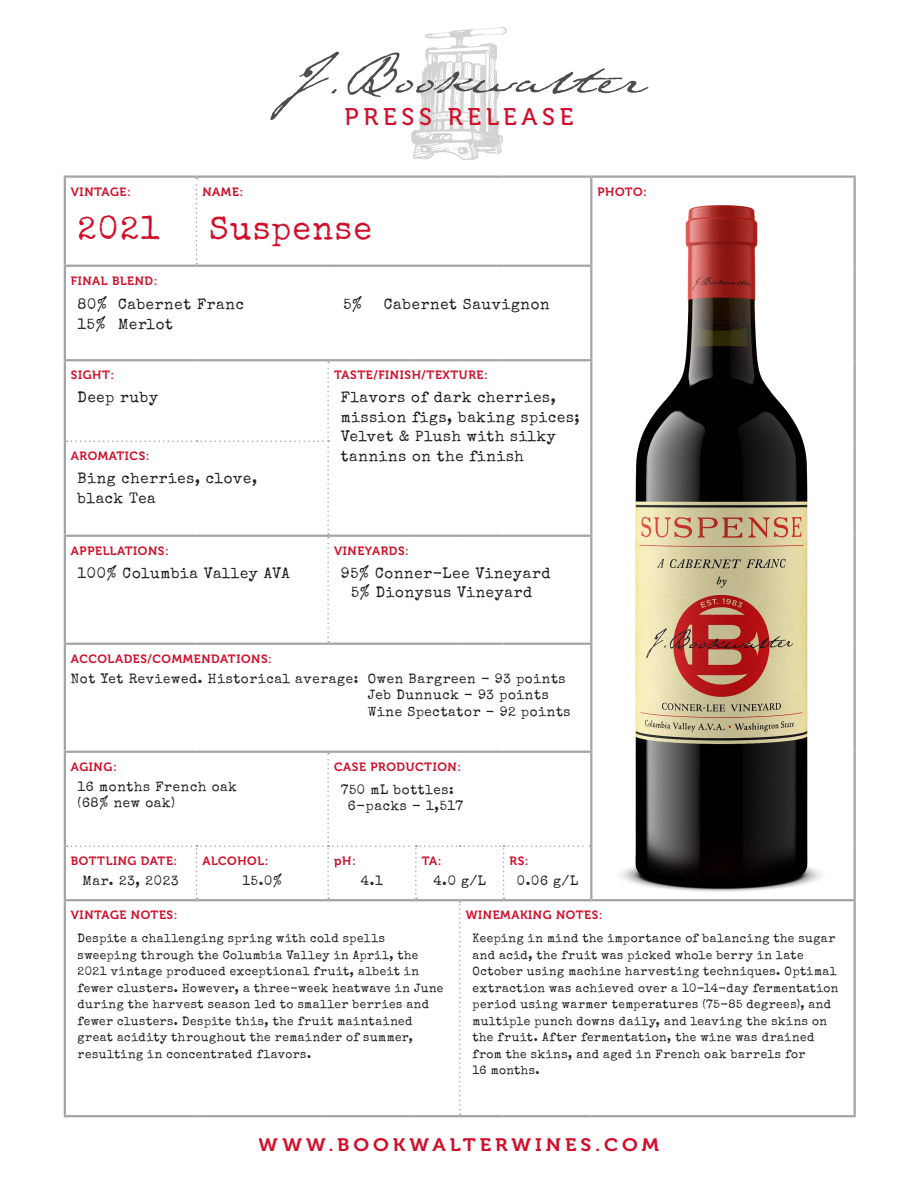
<style>
.page{position:relative;width:918px;height:1188px;background:#fff}
.page>*{position:absolute;margin:0;border:0;box-sizing:border-box;transform-origin:0 0}
.t1{font:33px "Special Elite";letter-spacing:.05em;color:#d10f2a}
.t2{font:24px "Museo 500";letter-spacing:.2em;color:#d10f2a}
.t3{font:18px "Museo 700";letter-spacing:.2em;color:#d10f2a;scale:1.1 1}
.t4{font:15px/19.5px "Special Elite";letter-spacing:.05em;color:#231f20}
.t5{font:13.5px/16.5px "Special Elite";letter-spacing:.05em;color:#231f20}
.t6{font:12px/16.5px "Special Elite";letter-spacing:.04em;color:#231f20}
.t7{font:12px "Museo 700";letter-spacing:.05em;color:#d10f2a}
</style>
<div class="page">
<svg style="left:67px;top:361px;width:262px;height:282px"></svg>
<svg style="left:67px;top:753px;width:523px;height:362px"></svg>
<svg style="left:196px;top:178px;width:1px;height:87px"></svg>
<hr style="left:64px;top:267px;width:2px;height:92px;background:#a3a4a8">
<hr style="left:64px;top:361px;width:2px;height:80px;background:#a3a4a8">
<hr style="left:64px;top:441px;width:2px;height:94px;background:#a3a4a8">
<hr style="left:64px;top:176px;width:132px;height:2px;background:#a3a4a8">
<hr style="left:64px;top:178px;width:2px;height:87px;background:#a3a4a8">
<hr style="left:196px;top:176px;width:132px;height:2px;background:#a3a4a8">
<hr style="left:328px;top:176px;width:88px;height:2px;background:#a3a4a8">
<hr style="left:416px;top:176px;width:44px;height:2px;background:#a3a4a8">
<hr style="left:460px;top:176px;width:44px;height:2px;background:#a3a4a8">
<hr style="left:504px;top:176px;width:87px;height:2px;background:#a3a4a8">
<hr style="left:64px;top:265px;width:132px;height:2px;background:#a3a4a8">
<hr style="left:196px;top:265px;width:132px;height:2px;background:#a3a4a8">
<hr style="left:328px;top:265px;width:88px;height:2px;background:#a3a4a8">
<hr style="left:416px;top:265px;width:44px;height:2px;background:#a3a4a8">
<hr style="left:460px;top:265px;width:44px;height:2px;background:#a3a4a8">
<hr style="left:504px;top:265px;width:88px;height:2px;background:#a3a4a8">
<hr style="left:64px;top:359px;width:132px;height:2px;background:#a3a4a8">
<hr style="left:196px;top:359px;width:132px;height:2px;background:#a3a4a8">
<hr style="left:328px;top:359px;width:88px;height:2px;background:#a3a4a8">
<hr style="left:416px;top:359px;width:44px;height:2px;background:#a3a4a8">
<hr style="left:460px;top:359px;width:44px;height:2px;background:#a3a4a8">
<hr style="left:504px;top:359px;width:88px;height:2px;background:#a3a4a8">
<hr style="left:64px;top:535px;width:132px;height:2px;background:#a3a4a8">
<hr style="left:64px;top:537px;width:2px;height:106px;background:#a3a4a8">
<hr style="left:196px;top:535px;width:132px;height:2px;background:#a3a4a8">
<hr style="left:328px;top:535px;width:88px;height:2px;background:#a3a4a8">
<hr style="left:416px;top:535px;width:44px;height:2px;background:#a3a4a8">
<hr style="left:460px;top:535px;width:44px;height:2px;background:#a3a4a8">
<hr style="left:504px;top:535px;width:88px;height:2px;background:#a3a4a8">
<hr style="left:64px;top:645px;width:2px;height:106px;background:#a3a4a8">
<hr style="left:64px;top:751px;width:132px;height:2px;background:#a3a4a8">
<hr style="left:64px;top:753px;width:2px;height:93px;background:#a3a4a8">
<hr style="left:196px;top:751px;width:132px;height:2px;background:#a3a4a8">
<hr style="left:328px;top:751px;width:88px;height:2px;background:#a3a4a8">
<hr style="left:416px;top:751px;width:44px;height:2px;background:#a3a4a8">
<hr style="left:460px;top:751px;width:44px;height:2px;background:#a3a4a8">
<hr style="left:504px;top:751px;width:88px;height:2px;background:#a3a4a8">
<hr style="left:64px;top:846px;width:2px;height:53px;background:#a3a4a8">
<hr style="left:64px;top:899px;width:132px;height:2px;background:#a3a4a8">
<hr style="left:64px;top:901px;width:2px;height:214px;background:#a3a4a8">
<hr style="left:196px;top:899px;width:132px;height:2px;background:#a3a4a8">
<hr style="left:328px;top:899px;width:88px;height:2px;background:#a3a4a8">
<hr style="left:416px;top:899px;width:44px;height:2px;background:#a3a4a8">
<hr style="left:460px;top:899px;width:44px;height:2px;background:#a3a4a8">
<hr style="left:504px;top:899px;width:87px;height:2px;background:#a3a4a8">
<hr style="left:854px;top:901px;width:2px;height:214px;background:#a3a4a8">
<hr style="left:64px;top:1115px;width:132px;height:2px;background:#a3a4a8">
<hr style="left:196px;top:1115px;width:132px;height:2px;background:#a3a4a8">
<hr style="left:328px;top:1115px;width:88px;height:2px;background:#a3a4a8">
<hr style="left:416px;top:1115px;width:44px;height:2px;background:#a3a4a8">
<hr style="left:460px;top:1115px;width:44px;height:2px;background:#a3a4a8">
<hr style="left:504px;top:1115px;width:87px;height:2px;background:#a3a4a8">
<hr style="left:591px;top:1115px;width:265px;height:2px;background:#a3a4a8">
<hr style="left:591px;top:176px;width:265px;height:2px;background:#a3a4a8">
<hr style="left:590px;top:178px;width:2px;height:87px;background:#a3a4a8">
<hr style="left:854px;top:178px;width:2px;height:88px;background:#a3a4a8">
<hr style="left:590px;top:267px;width:2px;height:92px;background:#a3a4a8">
<hr style="left:854px;top:266px;width:2px;height:94px;background:#a3a4a8">
<hr style="left:590px;top:361px;width:2px;height:80px;background:#a3a4a8">
<hr style="left:854px;top:360px;width:2px;height:81px;background:#a3a4a8">
<hr style="left:590px;top:441px;width:2px;height:94px;background:#a3a4a8">
<hr style="left:854px;top:441px;width:2px;height:95px;background:#a3a4a8">
<hr style="left:590px;top:537px;width:2px;height:106px;background:#a3a4a8">
<hr style="left:854px;top:536px;width:2px;height:108px;background:#a3a4a8">
<hr style="left:590px;top:645px;width:2px;height:106px;background:#a3a4a8">
<hr style="left:854px;top:644px;width:2px;height:108px;background:#a3a4a8">
<hr style="left:590px;top:753px;width:2px;height:93px;background:#a3a4a8">
<hr style="left:854px;top:752px;width:2px;height:94px;background:#a3a4a8">
<hr style="left:590px;top:846px;width:2px;height:53px;background:#a3a4a8">
<hr style="left:854px;top:846px;width:2px;height:53px;background:#a3a4a8">
<hr style="left:591px;top:899px;width:265px;height:2px;background:#a3a4a8">
<hr style="left:64px;top:643px;width:132px;height:2px;background:#a3a4a8">
<hr style="left:196px;top:643px;width:132px;height:2px;background:#a3a4a8">
<hr style="left:328px;top:643px;width:88px;height:2px;background:#a3a4a8">
<hr style="left:416px;top:643px;width:44px;height:2px;background:#a3a4a8">
<hr style="left:460px;top:643px;width:44px;height:2px;background:#a3a4a8">
<hr style="left:504px;top:643px;width:88px;height:2px;background:#a3a4a8">
<svg style="left:270px;top:52px;width:69px;height:68px"></svg>
<svg style="left:348px;top:27px;width:257px;height:133px"></svg>
<img style="left:596px;top:73px;width:253px;height:829px">
<p class="t2" style="left:344px;top:103px;width:231px">PRESS RELEASE</p>
<p class="t7" style="left:71px;top:185px;width:61px">VINTAGE:</p>
<p class="t1" style="left:78px;top:207px;width:83px">2021</p>
<p class="t7" style="left:202px;top:185px;width:42px">NAME:</p>
<p class="t1" style="left:209px;top:207px;width:164px">Suspense</p>
<p class="t7" style="left:71px;top:274px;width:88px">FINAL BLEND:</p>
<p class="t4" style="left:78px;top:295px;width:168px">80% Cabernet Franc</p>
<p class="t4" style="left:78px;top:314px;width:97px">15% Merlot</p>
<p class="t7" style="left:71px;top:369px;width:45px">SIGHT:</p>
<p class="t4" style="left:78px;top:388px;width:82px">Deep ruby</p>
<p class="t4" style="left:343px;top:295px;width:20px">5%</p>
<p class="t4" style="left:384px;top:295px;width:167px">Cabernet Sauvignon</p>
<p class="t7" style="left:334px;top:369px;width:155px">TASTE/FINISH/TEXTURE:</p>
<p class="t4" style="left:341px;top:388px;width:240px">Flavors of dark cherries, mission figs, baking spices;<br>Velvet &amp; Plush with silky</p>
<p class="t7" style="left:71px;top:450px;width:80px">AROMATICS:</p>
<p class="t4" style="left:341px;top:446px;width:185px">tannins on the finish</p>
<p class="t4" style="left:78px;top:469px;width:181px">Bing cherries, clove, black Tea</p>
<p class="t7" style="left:71px;top:544px;width:99px">APPELLATIONS:</p>
<p class="t4" style="left:78px;top:563px;width:214px">100% Columbia Valley AVA</p>
<p class="t7" style="left:334px;top:544px;width:76px">VINEYARDS:</p>
<p class="t4" style="left:341px;top:563px;width:211px">95% Conner-Lee Vineyard</p>
<p class="t4" style="left:351px;top:583px;width:183px">5% Dionysus Vineyard</p>
<p class="t7" style="left:597px;top:185px;width:51px">PHOTO:</p>
<p class="t7" style="left:71px;top:652px;width:203px">ACCOLADES/COMMENDATIONS:</p>
<p class="t5" style="left:368px;top:670px;width:204px;text-indent:-297px">Not Yet Reviewed. Historical average: Owen Bargreen - 93 points<br>Jeb Dunnuck - 93 points<br>Wine Spectator - 92 points</p>
<p class="t7" style="left:71px;top:760px;width:48px">AGING:</p>
<p class="t5" style="left:78px;top:778px;width:161px">16 months French oak (68% new oak)</p>
<p class="t7" style="left:334px;top:760px;width:128px">CASE PRODUCTION:</p>
<p class="t5" style="left:341px;top:781px;width:115px">750 mL bottles:</p>
<p class="t5" style="left:348px;top:798px;width:117px">6-packs - 1,517</p>
<p class="t7" style="left:71px;top:855px;width:108px">BOTTLING DATE:</p>
<p class="t5" style="left:83px;top:872px;width:98px">Mar. 23, 2023</p>
<p class="t7" style="left:202px;top:855px;width:67px">ALCOHOL:</p>
<p class="t5" style="left:242px;top:872px;width:41px">15.0%</p>
<p class="t7" style="left:334px;top:855px;width:23px">pH:</p>
<p class="t5" style="left:361px;top:872px;width:24px">4.1</p>
<p class="t7" style="left:422px;top:855px;width:21px">TA:</p>
<p class="t5" style="left:433px;top:872px;width:54px">4.0 g/L</p>
<p class="t7" style="left:510px;top:855px;width:21px">RS:</p>
<p class="t5" style="left:517px;top:872px;width:63px">0.06 g/L</p>
<p class="t7" style="left:71px;top:909px;width:108px">VINTAGE NOTES:</p>
<p class="t6" style="left:78px;top:930px;width:367px">Despite a challenging spring with cold spells sweeping through the Columbia Valley in April, the 2021 vintage produced exceptional fruit, albeit in fewer clusters. However, a three-week heatwave in June during the harvest season led to smaller berries and fewer clusters. Despite this, the fruit maintained great acidity throughout the remainder of summer, resulting in concentrated flavors.</p>
<p class="t7" style="left:466px;top:909px;width:138px">WINEMAKING NOTES:</p>
<p class="t6" style="left:472px;top:930px;width:368px">Keeping in mind the importance of balancing the sugar and acid, the fruit was picked whole berry in late October using machine harvesting techniques. Optimal extraction was achieved over a 10–14-day fermentation period using warmer temperatures (75-85 degrees), and multiple punch downs daily, and leaving the skins on the fruit. After fermentation, the wine was drained from the skins, and aged in French oak barrels for<br>16 months.</p>
<h3 class="t3" style="left:259px;top:1135px;width:365px">WWW.BOOKWALTERWINES.COM</h3>
</div>
